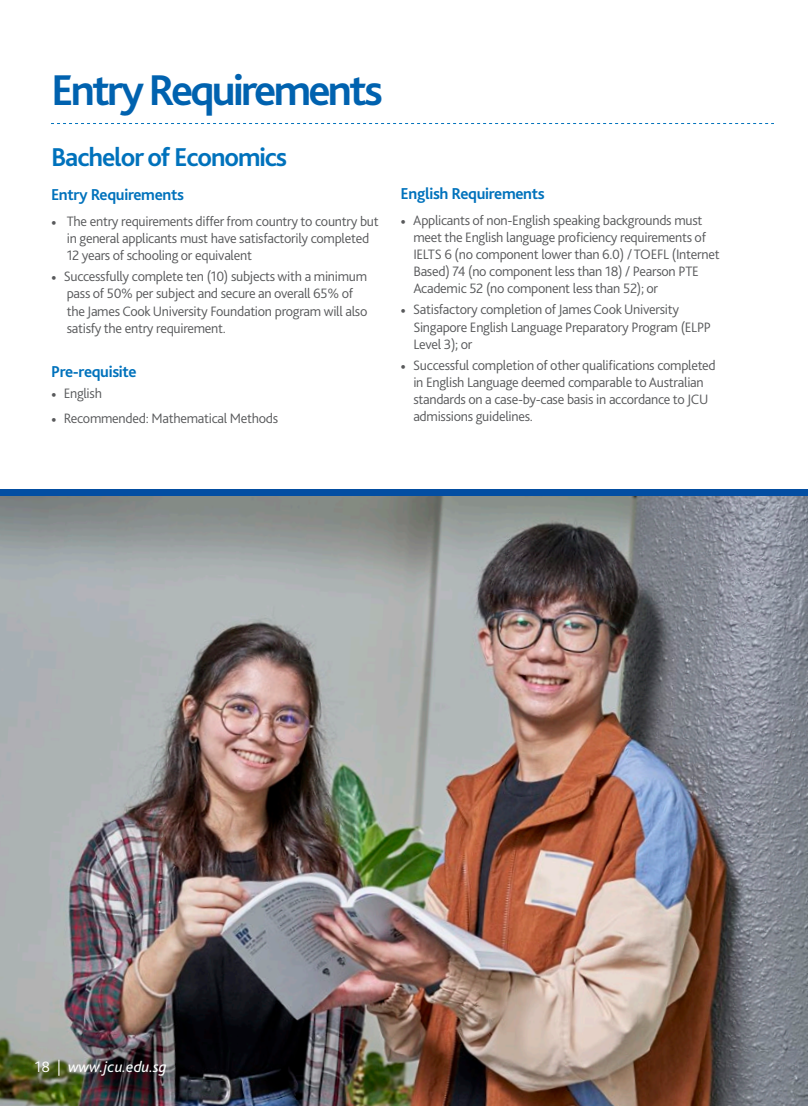
<style>
.page{position:relative;width:808px;height:1106px;background:#fff}
.page>*{position:absolute;margin:0;border:0;box-sizing:border-box;transform-origin:0 0}
.t1{font:700 45px "Bliss 2";letter-spacing:-.06em;color:#0062af}
.t2{font:700 27px "Bliss 2";letter-spacing:-.04em;color:#0072bc}
.t3{font:700 16.5px "Bliss 2";letter-spacing:-.02em;color:#0072bc}
.t4{font:italic 15.75px "Bliss 2";color:#fff}
.t5{font:300 14.25px/17.1px "Bliss 2";letter-spacing:-.02em;color:#58595b}
.s1{font-family:"Minion Pro";font-weight:400}
.s2{font-weight:300;font-style:normal}
</style>
<div class="page">
<img style="left:0;top:495px;width:808px;height:611px">
<svg style="left:51px;top:123px;width:723px;height:1px"></svg>
<div style="left:0;top:489px;width:808px;height:6px;background:#034ea2"></div>
<h1 class="t1" style="left:51px;top:62px;width:333px">Entry Requirements</h1>
<h2 class="t2" style="left:51px;top:140px;width:238px">Bachelor of Economics</h2>
<p class="t3" style="left:51px;top:184px;width:134px">Entry Requirements</p>
<p class="t5" style="left:67px;top:212px;width:314px;text-indent:-16px"><span class="s1">•</span> The entry requirements differ from country to country but in general applicants must have satisfactorily completed<br>12 years of schooling or equivalent</p>
<p class="t5" style="left:67px;top:268px;width:302px;text-indent:-16px"><span class="s1">•</span> Successfully complete ten (10) subjects with a minimum pass of 50% per subject and secure an overall 65% of the James Cook University Foundation program will also satisfy the entry requirement.</p>
<p class="t3" style="left:51px;top:361px;width:87px">Pre-requisite</p>
<p class="t5" style="left:51px;top:384px;width:52px"><span class="s1">•</span> English</p>
<p class="t5" style="left:51px;top:410px;width:229px"><span class="s1">•</span> Recommended: Mathematical Methods</p>
<p class="t3" style="left:401px;top:183px;width:146px">English Requirements</p>
<p class="t5" style="left:413px;top:211px;width:308px;text-indent:-13px"><span class="s1">•</span> Applicants of non-English speaking backgrounds must meet the English language proficiency requirements of IELTS 6 (no component lower than 6.0) / TOEFL (Internet Based) 74 (no component less than 18) / Pearson PTE Academic 52 (no component less than 52); or</p>
<p class="t5" style="left:413px;top:301px;width:299px;text-indent:-13px"><span class="s1">•</span> Satisfactory completion of James Cook University<br>Singapore English Language Preparatory Program (ELPP<br>Level 3); or</p>
<p class="t5" style="left:413px;top:356px;width:304px;text-indent:-13px"><span class="s1">•</span> Successful completion of other qualifications completed in English Language deemed comparable to Australian standards on a case-by-case basis in accordance to JCU admissions guidelines.</p>
<p class="t4" style="left:35px;top:1056px;width:133px"><span class="s2">18 |</span> www.jcu.edu.sg</p>
</div>
